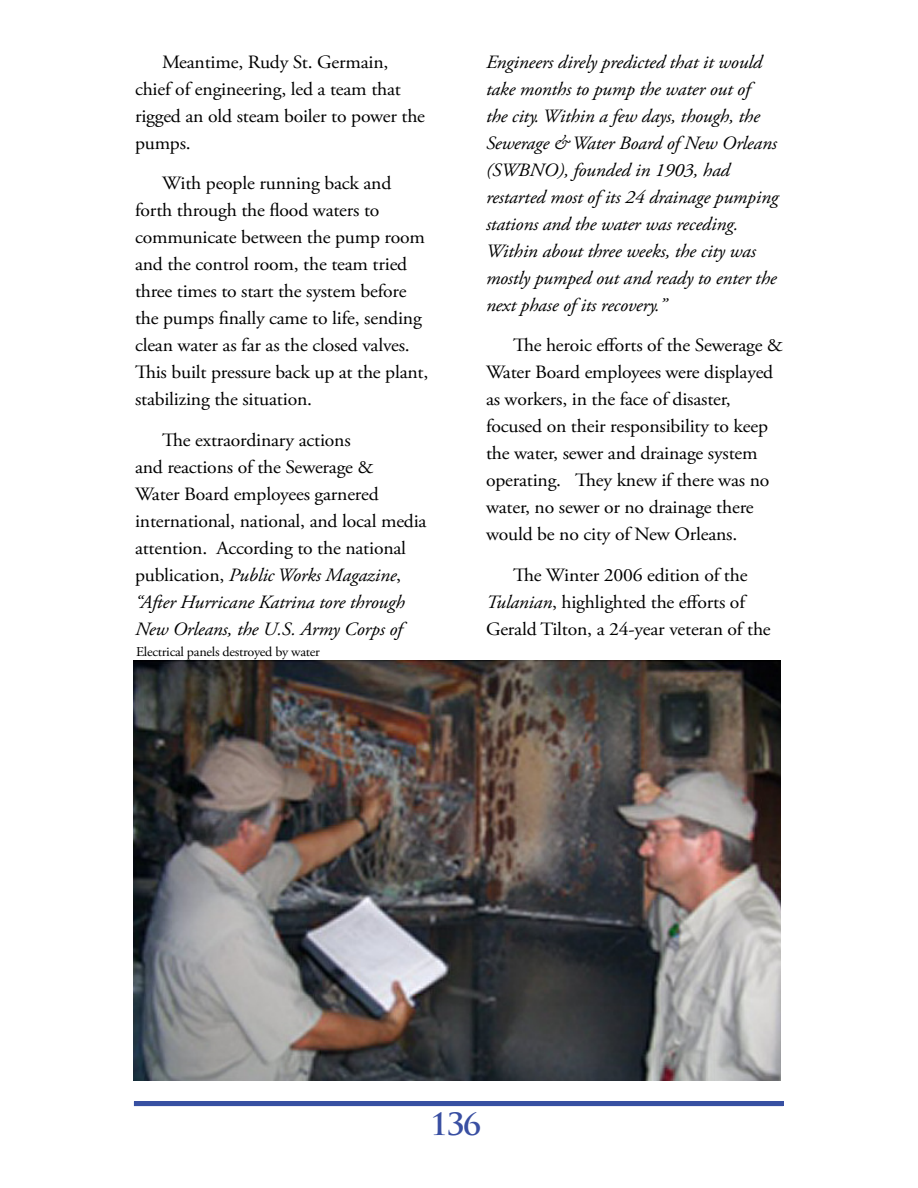
<style>
.page{position:relative;width:918px;height:1188px;background:#fff}
.page>*{position:absolute;margin:0;border:0;box-sizing:border-box;transform-origin:0 0}
.t1{font:700 30px "Trajan Pro";color:#394fa2}
.t2{font:18.75px/27px "Adobe Garamond Pro";letter-spacing:-.01em;color:#000;scale:1.05 1}
.t3{font:italic 18.75px/27px "Adobe Garamond Pro";letter-spacing:-.01em;color:#000;scale:1.05 1}
.Cutline{font:13.5px "Adobe Garamond Pro";letter-spacing:-.02em;color:#000;scale:1.05 1}
.s1{font-style:italic}
</style>
<div class="page">
<hr style="left:134px;top:1102px;width:649px;height:4px;background:#3750a2">
<img style="left:133px;top:661px;width:647px;height:420px">
<p class="t2" style="left:135px;top:49px;width:278px;text-indent:27px">Meantime, Rudy St. Germain, chief of engineering, led a team that rigged an old steam boiler to power the pumps.</p>
<p class="t2" style="left:135px;top:170px;width:281px;text-indent:27px">With people running back and forth through the flood waters to communicate between the pump room and the control room, the team tried three times to start the system before the pumps finally came to life, sending clean water as far as the closed valves.<br>This built pressure back up at the plant, stabilizing the situation.</p>
<p class="t2" style="left:135px;top:427px;width:279px;text-indent:27px">The extraordinary actions<br>and reactions of the Sewerage &amp;<br>Water Board employees garnered international, national, and local media attention. According to the national publication, <span class="s1">Public Works Magazine</span>, <span class="s1">“After Hurricane Katrina tore through New Orleans, the U.S. Army Corps of</span></p>
<p class="Cutline" style="left:136px;top:643px;width:177px">Electrical panels destroyed by water</p>
<p class="t3" style="left:486px;top:49px;width:280px">Engineers direly predicted that it would take months to pump the water out of<br>the city. Within a few days, though, the Sewerage &amp; Water Board of New Orleans (SWBNO), founded in 1903, had restarted most of its 24 drainage pumping stations and the water was receding.<br>Within about three weeks, the city was mostly pumped out and ready to enter the next phase of its recovery.”</p>
<p class="t2" style="left:486px;top:332px;width:284px;text-indent:27px">The heroic efforts of the Sewerage &amp; Water Board employees were displayed as workers, in the face of disaster, focused on their responsibility to keep the water, sewer and drainage system operating. They knew if there was no water, no sewer or no drainage there would be no city of New Orleans.</p>
<p class="t2" style="left:486px;top:562px;width:273px;text-indent:27px">The Winter 2006 edition of the<br><span class="s1">Tulanian</span>, highlighted the efforts of<br>Gerald Tilton, a 24-year veteran of the</p>
<p class="t1" style="left:430px;top:1105px;width:52px">136</p>
</div>
